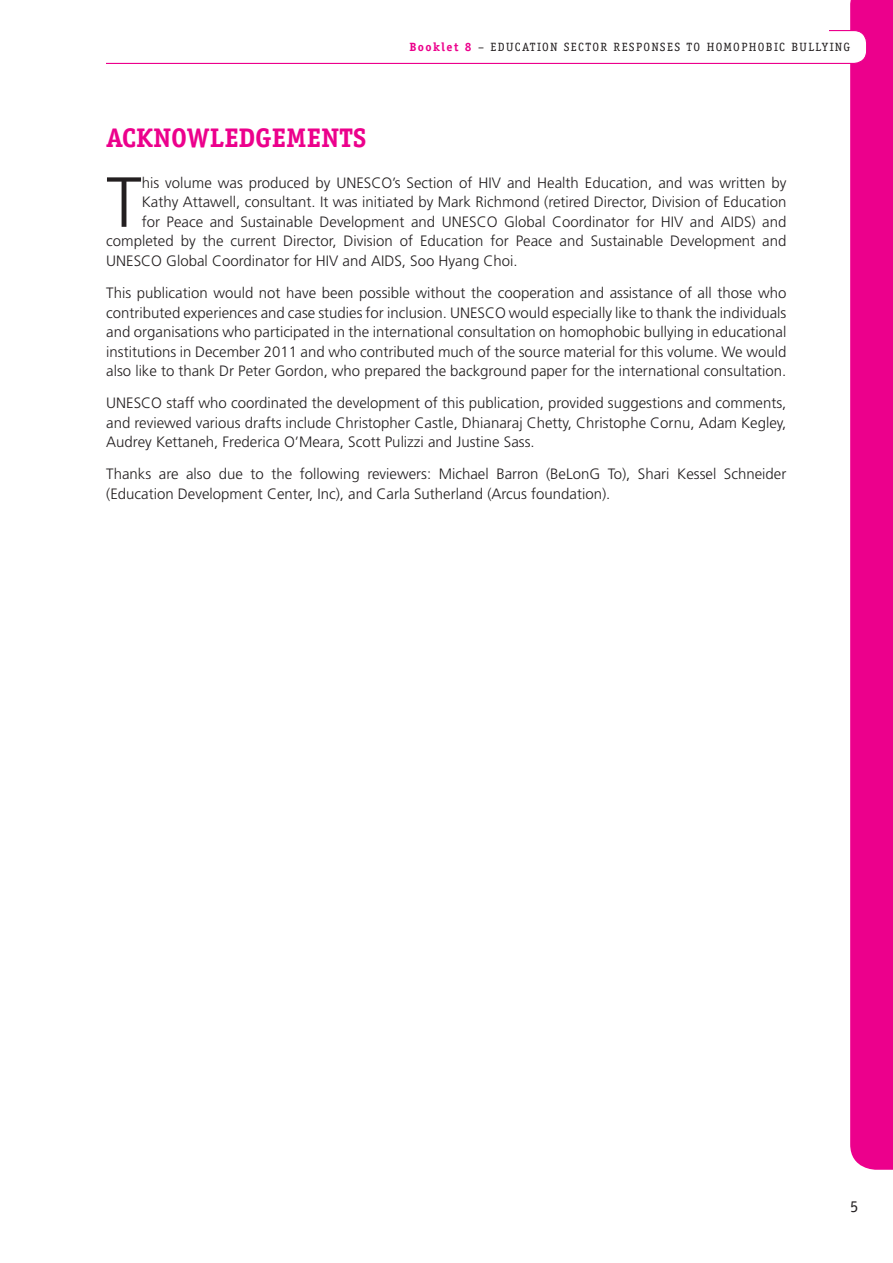
<style>
.page{position:relative;width:893px;height:1263px;background:#fff}
.page>*{position:absolute;margin:0;border:0;box-sizing:border-box;transform-origin:0 0}
.t1{font:300 70.8px "Frutiger LT Com";color:#231f20}
.t2{font:700 27px "Officina Serif Std";color:#ec008c}
.t3{font:16.5px "Officina Sans Std";color:#231f20}
.t4{font:300 15px/19.5px "Frutiger LT Com";color:#231f20;text-align:justify}
.t5{font:12px "Officina Serif Std";letter-spacing:.12em;color:#231f20}
.s1{font-weight:700;color:#ec008c}
</style>
<div class="page">
<div style="left:850px;top:0;width:43px;height:1170px;background:#ec008c"></div>
<div style="left:81px;top:31px;width:785px;height:32px;background:#fff;border-radius:13px"></div>
<div style="left:81px;top:30px;width:786px;height:34px;border:1px solid #ec008c;border-radius:13px"></div>
<div style="left:73px;top:19px;width:33px;height:53px;background:#fff"></div>
<div style="left:98px;top:27px;width:731px;height:9px;background:#fff"></div>
<p class="t5" style="left:409px;top:42px;width:442px"><span class="s1">Booklet 8</span> – EDUCATION SECTOR RESPONSES TO HOMOPHOBIC BULLYING</p>
<h2 class="t2" style="left:106px;top:128px;width:262px">ACKNOWLEDGEMENTS</h2>
<h1 class="t1" style="left:106px;top:174px;width:37px">T</h1>
<p class="t4" style="left:142px;top:174px;width:646px">his volume was produced by UNESCO’s Section of HIV and Health Education, and was written by</p>
<p class="t4" style="left:142px;top:194px;width:646px">Kathy Attawell, consultant. It was initiated by Mark Richmond (retired Director, Division of Education</p>
<p class="t4" style="left:142px;top:213px;width:646px">for Peace and Sustainable Development and UNESCO Global Coordinator for HIV and AIDS) and</p>
<p class="t4" style="left:106px;top:233px;width:682px">completed by the current Director, Division of Education for Peace and Sustainable Development and</p>
<p class="t4" style="left:106px;top:252px;width:413px">UNESCO Global Coordinator for HIV and AIDS, Soo Hyang Choi.</p>
<p class="t4" style="left:106px;top:284px;width:682px">This publication would not have been possible without the cooperation and assistance of all those who contributed experiences and case studies for inclusion. UNESCO would especially like to thank the individuals and organisations who participated in the international consultation on homophobic bullying in educational institutions in December 2011 and who contributed much of the source material for this volume. We would also like to thank Dr Peter Gordon, who prepared the background paper for the international consultation.</p>
<p class="t4" style="left:106px;top:395px;width:682px">UNESCO staff who coordinated the development of this publication, provided suggestions and comments, and reviewed various drafts include Christopher Castle, Dhianaraj Chetty, Christophe Cornu, Adam Kegley, Audrey Kettaneh, Frederica O’Meara, Scott Pulizzi and Justine Sass.</p>
<p class="t4" style="left:106px;top:466px;width:682px">Thanks are also due to the following reviewers: Michael Barron (BeLonG To), Shari Kessel Schneider (Education Development Center, Inc), and Carla Sutherland (Arcus foundation).</p>
<p class="t3" style="left:850px;top:1196px;width:10px">5</p>
</div>
